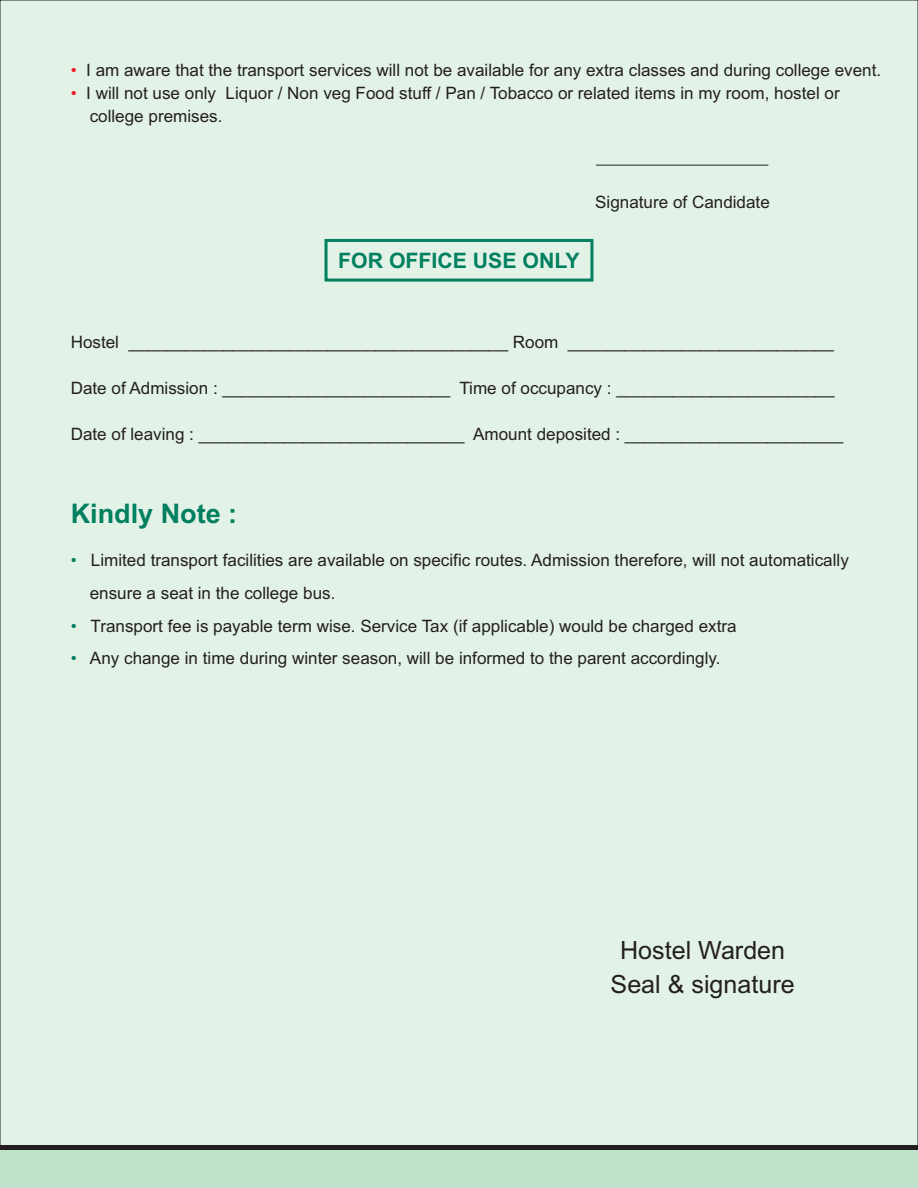
<style>
.page{position:relative;width:918px;height:1188px;background:#e3f2e7}
.page>*{position:absolute;margin:0;border:0;box-sizing:border-box;transform-origin:0 0}
.t1{font:700 27px "Arial";color:#00805f}
.t2{font:25.05px/34px "Arial";color:#231f20;text-align:center}
.t3{font:700 21.3px "Arial";color:#00805f}
.t4{font:17.1px/32.7px "Arial";color:#231f20}
.t5{font:17.1px/32.7px "Arial";color:#00805f}
.t6{font:17.1px/23.1px "Arial";color:#ee1d23}
</style>
<div class="page">
<div style="left:325px;top:239px;width:268px;height:43px;border:3px solid #00805f"></div>
<hr style="left:596px;top:165px;width:172px;height:1px;background:#231f20">
<div style="left:0;top:1150px;width:918px;height:38px;background:#c0e2ca"></div>
<hr style="left:0;top:1146px;width:918px;height:4px;background:#231f20">
<p class="t6" style="left:71px;top:60px;width:7px">• •</p>
<p class="t4" style="left:86px;top:60px;width:796px;line-height:23.1px">I am aware that the transport services will not be available for any extra classes and during college event.<br>I will not use only Liquor / Non veg Food stuff / Pan / Tobacco or related items in my room, hostel or college premises.</p>
<p class="t3" style="left:338px;top:252px;width:243px">FOR OFFICE USE ONLY</p>
<p class="t4" style="left:595px;top:187px;width:176px">Signature of Candidate</p>
<p class="t4" style="left:71px;top:327px;width:765px">Hostel ________________________________________ Room ____________________________</p>
<p class="t4" style="left:71px;top:373px;width:765px">Date of Admission : ________________________ Time of occupancy : _______________________</p>
<p class="t4" style="left:71px;top:420px;width:774px">Date of leaving : ____________________________ Amount deposited : _______________________</p>
<h1 class="t1" style="left:71px;top:504px;width:168px">Kindly Note :</h1>
<p class="t5" style="left:71px;top:546px;width:7px">•</p>
<p class="t4" style="left:90px;top:546px;width:761px">Limited transport facilities are available on specific routes. Admission therefore, will not automatically ensure a seat in the college bus.<br>Transport fee is payable term wise. Service Tax (if applicable) would be charged extra<br>Any change in time during winter season, will be informed to the parent accordingly.</p>
<p class="t5" style="left:71px;top:611px;width:7px">• •</p>
<h2 class="t2" style="left:611px;top:935px;width:186px">Hostel Warden<br>Seal &amp; signature</h2>
</div>
